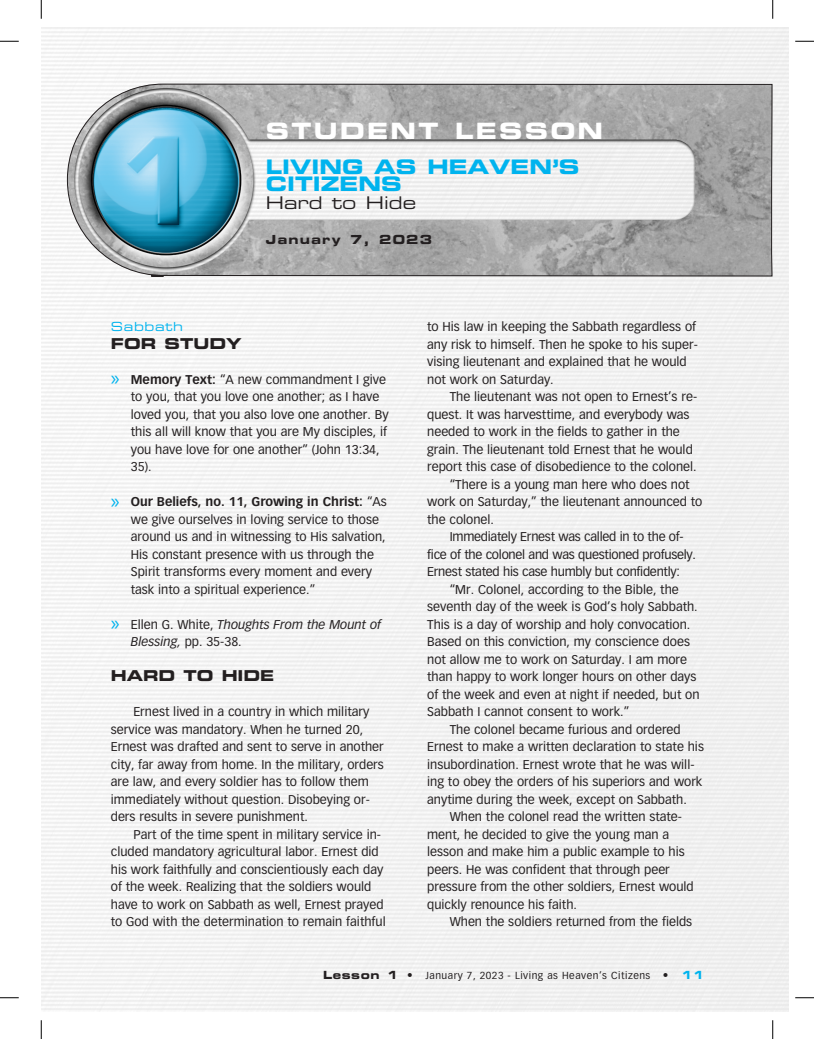
<style>
.page{position:relative;width:814px;height:1039px;background:#fff}
.page>*{position:absolute;margin:0;border:0;box-sizing:border-box;transform-origin:0 0}
.t1{font:22.5px "Eurostile Bold Extended Two";letter-spacing:.1em;color:#fff}
.t2{font:20px/17.5px "Eurostile Bold Extended Two";color:#00b3ee}
.t3{font:17.5px "Eurostile Extended Two";color:#231f20}
.t4{font:15px "Eurostile Bold Extended Two";color:#231f20}
.t5{font:12.5px/17.5px "Vectora LH";color:#231f20}
.t6{font:12.5px "Vectora LH";letter-spacing:-.02em;color:#231f20}
.t7{font:italic 12.5px/17.5px "Vectora LH";color:#231f20}
.t8{font:12.5px "Eurostile Bold Extended Two";letter-spacing:.1em;color:#231f20}
.t9{font:12.5px "Eurostile Extended Two";letter-spacing:.05em;color:#00b3ee}
.t10{font:10px "Vectora LH";letter-spacing:.05em;color:#231f20}
.s1{font-family:"Myriad Pro";font-size:21.25px;color:#00b3ee}
.s2{font-weight:700}
.s3{font-family:"Myriad Pro";font-style:normal;font-size:21.25px;color:#00b3ee}
.s4{font-style:normal}
.s5{font-family:"Eurostile Bold Extended Two";font-size:11.25px}
.s6{font-size:11.25px}
.s7{font-family:"Eurostile Bold Extended Two";font-size:11.25px;color:#00b3ee}
</style>
<div class="page">
<svg style="left:67px;top:84px;width:705px;height:193px"></svg>
<img style="left:93px;top:107px;width:146px;height:146px;border-radius:73px">
<svg style="left:0;top:40px;width:19px;height:2px"></svg>
<svg style="left:795px;top:40px;width:19px;height:2px"></svg>
<svg style="left:0;top:997px;width:19px;height:1px"></svg>
<svg style="left:795px;top:997px;width:19px;height:1px"></svg>
<svg style="left:40px;top:0;width:2px;height:19px"></svg>
<svg style="left:40px;top:1020px;width:2px;height:19px"></svg>
<svg style="left:772px;top:0;width:1px;height:19px"></svg>
<svg style="left:772px;top:1020px;width:1px;height:19px"></svg>
<h1 class="t1" style="left:266px;top:115px;width:339px">STUDENT LESSON</h1>
<h2 class="t2" style="left:266px;top:157px;width:315px">LIVING AS HEAVEN’S<br>CITIZENS</h2>
<h3 class="t3" style="left:266px;top:191px;width:152px">Hard to Hide</h3>
<p class="t8" style="left:266px;top:230px;width:168px">January 7, 2023</p>
<p class="t9" style="left:111px;top:318px;width:74px">Sabbath</p>
<p class="t4" style="left:111px;top:333px;width:132px">FOR STUDY</p>
<p class="t5" style="left:131px;top:371px;width:259px;text-indent:-20px"><span class="s1">»</span> <span class="s2">Memory Text:</span> “A new commandment I give to you, that you love one another; as I have loved you, that you also love one another. By this all will know that you are My disciples, if you have love for one another” (John 13:34, 35).</p>
<p class="t5" style="left:131px;top:493px;width:258px;text-indent:-20px"><span class="s1">»</span> <span class="s2">Our Beliefs, no. 11, Growing in Christ:</span> “As we give ourselves in loving service to those around us and in witnessing to His salvation, His constant presence with us through the Spirit transforms every moment and every task into a spiritual experience.”</p>
<p class="t7" style="left:131px;top:616px;width:252px;text-indent:-20px"><span class="s3">»</span> <span class="s4">Ellen G. White,</span> Thoughts From the Mount of<br>Blessing, <span class="s4">pp. 35-38.</span></p>
<p class="t4" style="left:111px;top:665px;width:165px">HARD TO HIDE</p>
<p class="t5" style="left:111px;top:703px;width:275px;text-indent:22px">Ernest lived in a country in which military service was mandatory. When he turned 20, Ernest was drafted and sent to serve in another city, far away from home. In the military, orders are law, and every soldier has to follow them immediately without question. Disobeying or&shy;ders results in severe punishment.</p>
<p class="t5" style="left:111px;top:826px;width:276px;text-indent:22px">Part of the time spent in military service in&shy;cluded mandatory agricultural labor. Ernest did his work faithfully and conscientiously each day of the week. Realizing that the soldiers would have to work on Sabbath as well, Ernest prayed to God with the determination to remain faithful</p>
<p class="t5" style="left:427px;top:318px;width:272px">to His law in keeping the Sabbath regardless of any risk to himself. Then he spoke to his super&shy;vising lieutenant and explained that he would not work on Saturday.</p>
<p class="t5" style="left:450px;top:388px;width:249px">The lieutenant was not open to Ernest’s re-</p>
<p class="t5" style="left:427px;top:406px;width:264px">quest. It was harvesttime, and everybody was</p>
<p class="t5" style="left:427px;top:423px;width:254px">needed to work in the fields to gather in the</p>
<p class="t5" style="left:427px;top:441px;width:267px">grain. The lieutenant told Ernest that he would</p>
<p class="t5" style="left:427px;top:458px;width:271px">report this case of disobedience to the colonel.</p>
<p class="t5" style="left:450px;top:476px;width:241px">“There is a young man here who does not</p>
<p class="t5" style="left:427px;top:493px;width:277px">work on Saturday,” the lieutenant announced to</p>
<p class="t5" style="left:427px;top:511px;width:68px">the colonel.</p>
<p class="t6" style="left:450px;top:529px;width:235px">Immediately Ernest was called in to the of-</p>
<p class="t6" style="left:427px;top:547px;width:270px">fice of the colonel and was questioned profusely.</p>
<p class="t6" style="left:427px;top:564px;width:254px">Ernest stated his case humbly but confidently:</p>
<p class="t5" style="left:450px;top:581px;width:231px">“Mr. Colonel, according to the Bible, the</p>
<p class="t5" style="left:427px;top:598px;width:272px">seventh day of the week is God’s holy Sabbath.</p>
<p class="t5" style="left:427px;top:616px;width:265px">This is a day of worship and holy convocation.</p>
<p class="t5" style="left:427px;top:633px;width:264px">Based on this conviction, my conscience does</p>
<p class="t5" style="left:427px;top:651px;width:261px">not allow me to work on Saturday. I am more</p>
<p class="t5" style="left:427px;top:668px;width:271px">than happy to work longer hours on other days</p>
<p class="t5" style="left:427px;top:686px;width:274px">of the week and even at night if needed, but on</p>
<p class="t5" style="left:427px;top:703px;width:204px">Sabbath I cannot consent to work.”</p>
<p class="t5" style="left:450px;top:721px;width:232px">The colonel became furious and ordered</p>
<p class="t5" style="left:427px;top:738px;width:278px">Ernest to make a written declaration to state his</p>
<p class="t5" style="left:427px;top:756px;width:269px">insubordination. Ernest wrote that he was will-</p>
<p class="t5" style="left:427px;top:773px;width:277px">ing to obey the orders of his superiors and work</p>
<p class="t5" style="left:427px;top:791px;width:261px">anytime during the week, except on Sabbath.</p>
<p class="t5" style="left:450px;top:808px;width:234px">When the colonel read the written state-</p>
<p class="t5" style="left:427px;top:826px;width:243px">ment, he decided to give the young man a</p>
<p class="t5" style="left:427px;top:843px;width:259px">lesson and make him a public example to his</p>
<p class="t5" style="left:427px;top:861px;width:244px">peers. He was confident that through peer</p>
<p class="t5" style="left:427px;top:878px;width:268px">pressure from the other soldiers, Ernest would</p>
<p class="t5" style="left:427px;top:896px;width:151px">quickly renounce his faith.</p>
<p class="t5" style="left:450px;top:913px;width:244px">When the soldiers returned from the fields</p>
<p class="t10" style="left:323px;top:969px;width:382px"><span class="s5">Lesson 1</span> <span class="s6">•</span> January 7, 2023 - Living as Heaven’s Citizens <span class="s6">•</span> <span class="s7">11</span></p>
</div>
